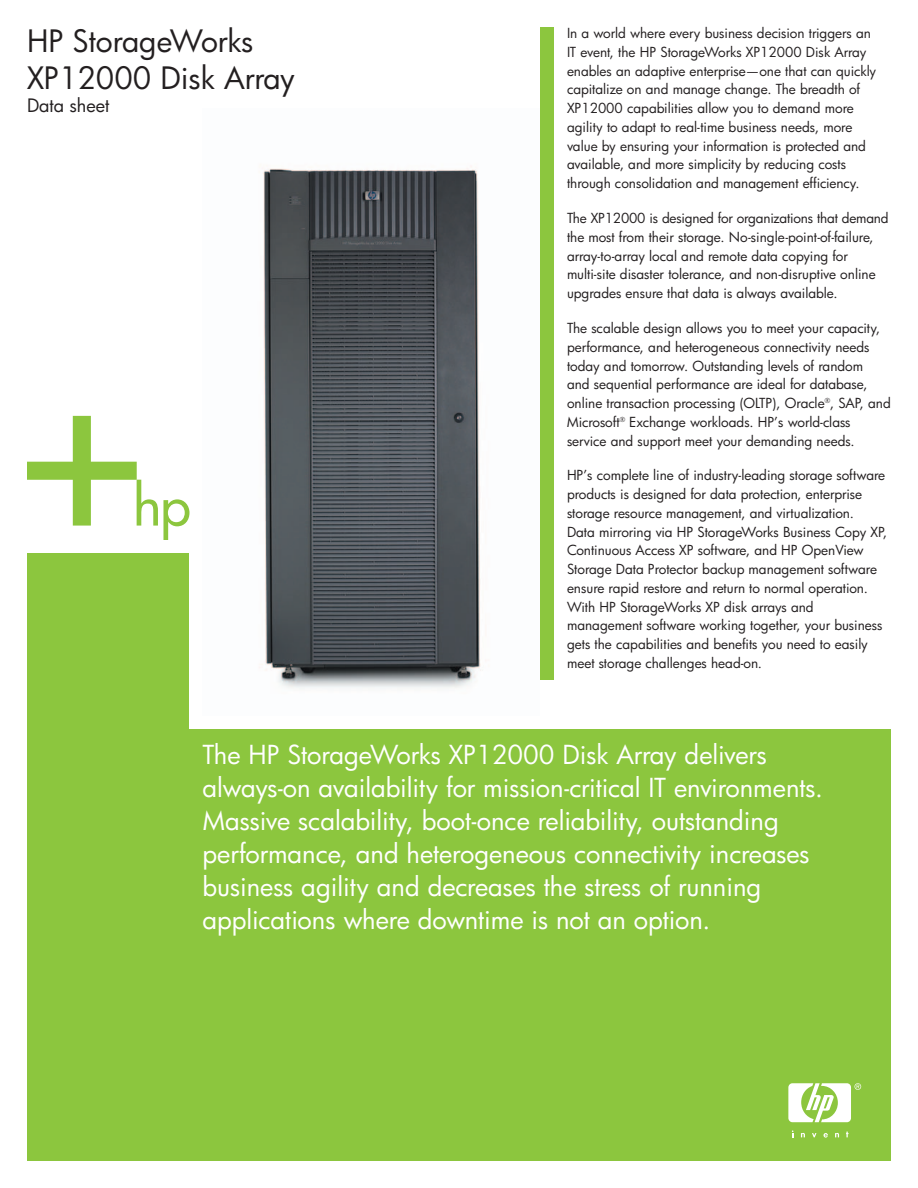
<style>
.page{position:relative;width:918px;height:1188px;background:#fff}
.page>*{position:absolute;margin:0;border:0;box-sizing:border-box;transform-origin:0 0}
.t1{font:30px/37.5px "Futura";color:#231f20}
.t2{font:25.5px/33px "Futura";color:#fff}
.t3{font:18px "Futura";color:#231f20}
.t4{font:13.5px/18.8px "Futura";color:#231f20}
</style>
<div class="page">
<img style="left:261px;top:166px;width:220px;height:523px">
<div style="left:27px;top:729px;width:864px;height:432px;background:#8cc63e"></div>
<div style="left:27px;top:554px;width:162px;height:175px;background:#8cc63e"></div>
<div style="left:540px;top:27px;width:14px;height:653px;background:#8cc63e"></div>
<svg style="left:27px;top:416px;width:162px;height:124px"></svg>
<svg style="left:812px;top:1133px;width:4px;height:4px"></svg>
<svg style="left:801px;top:1133px;width:4px;height:4px"></svg>
<svg style="left:835px;top:1133px;width:4px;height:4px"></svg>
<svg style="left:824px;top:1133px;width:4px;height:5px"></svg>
<svg style="left:846px;top:1132px;width:3px;height:5px"></svg>
<svg style="left:788px;top:1083px;width:73px;height:39px"></svg>
<h1 class="t1" style="left:27px;top:25px;width:270px">HP StorageWorks<br>XP12000 Disk Array</h1>
<h3 class="t3" style="left:27px;top:97px;width:84px">Data sheet</h3>
<p class="t4" style="left:567px;top:25px;width:311px">In a world where every business decision triggers an IT event, the HP StorageWorks XP12000 Disk Array enables an adaptive enterprise—one that can quickly capitalize on and manage change. The breadth of XP12000 capabilities allow you to demand more agility to adapt to real-time business needs, more value by ensuring your information is protected and available, and more simplicity by reducing costs through consolidation and management efficiency.</p>
<p class="t4" style="left:567px;top:210px;width:323px">The XP12000 is designed for organizations that demand the most from their storage. No-single-point-of-failure, array-to-array local and remote data copying for multi-site disaster tolerance, and non-disruptive online upgrades ensure that data is always available.</p>
<p class="t4" style="left:567px;top:320px;width:325px">The scalable design allows you to meet your capacity, performance, and heterogeneous connectivity needs today and tomorrow. Outstanding levels of random<br>and sequential performance are ideal for database, online transaction processing (OLTP), Oracle<sup>®</sup>, SAP, and Microsoft<sup>®</sup> Exchange workloads. HP’s world-class service and support meet your demanding needs.</p>
<p class="t4" style="left:567px;top:467px;width:322px">HP’s complete line of industry-leading storage software products is designed for data protection, enterprise storage resource management, and virtualization.<br>Data mirroring via HP StorageWorks Business Copy XP, Continuous Access XP software, and HP OpenView Storage Data Protector backup management software ensure rapid restore and return to normal operation.<br>With HP StorageWorks XP disk arrays and management software working together, your business gets the capabilities and benefits you need to easily meet storage challenges head-on.</p>
<p class="t2" style="left:202px;top:740px;width:622px">The HP StorageWorks XP12000 Disk Array delivers always-on availability for mission-critical IT environments.<br>Massive scalability, boot-once reliability, outstanding performance, and heterogeneous connectivity increases business agility and decreases the stress of running applications where downtime is not an option.</p>
</div>
